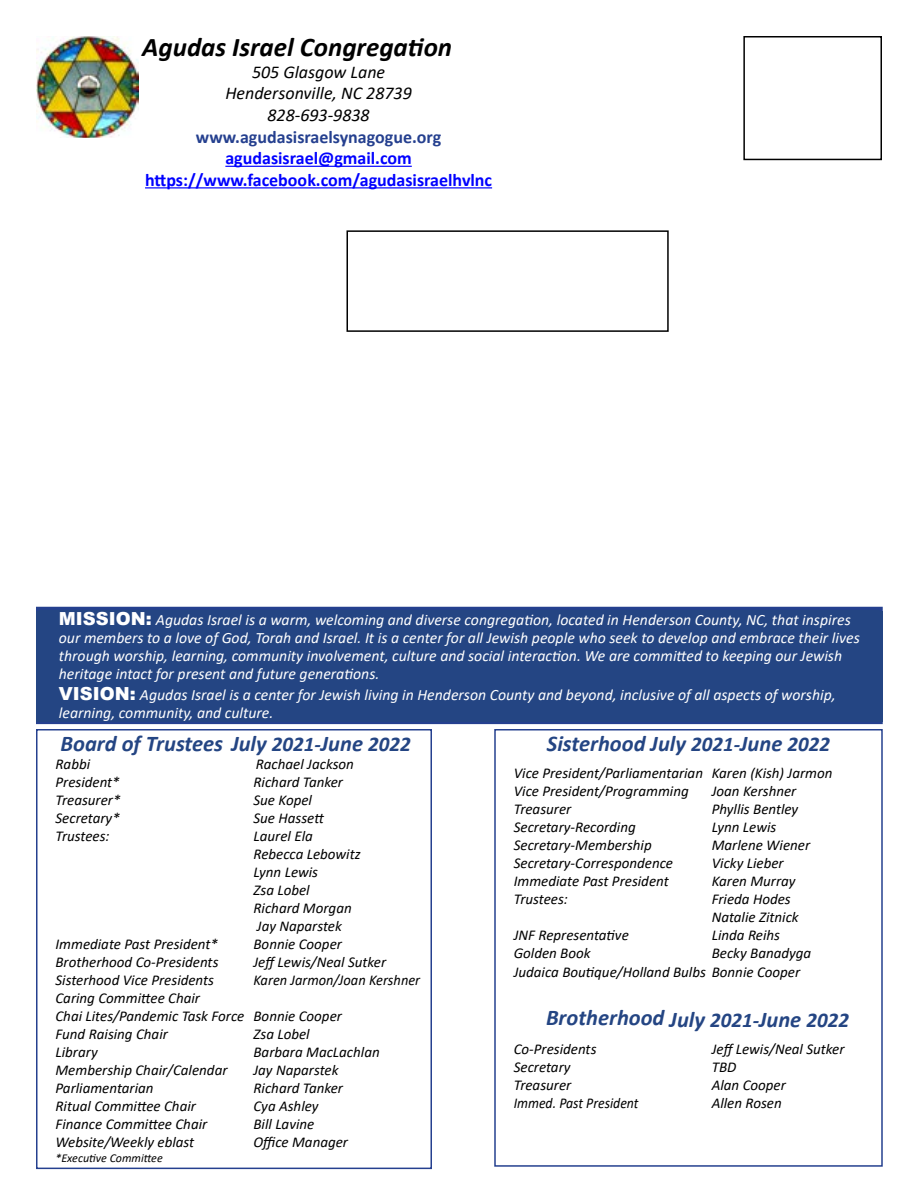
<style>
.page{position:relative;width:918px;height:1188px;background:#fff}
.page>*{position:absolute;margin:0;border:0;box-sizing:border-box;transform-origin:0 0}
.t1{font:italic 700 27px "Calibri";color:#000}
.t2{font:italic 700 22.5px "Calibri";color:#244583}
.t3{font:700 18px/21.6px "Calibri";color:#00f;text-align:center}
.t4{font:italic 18px/21.6px "Calibri";color:#000;text-align:center}
.t5{font:700 18px "Calibri";color:#25408f}
.t6{font:italic 15.75px/18px "Calibri";color:#fff}
.t7{font:italic 15px/18px "Calibri";color:#000}
.t8{font:italic 15px "Calibri";color:#000;scale:.96 1}
.t9{font:italic 15px "Calibri";color:#000;scale:.92 1}
.t10{font:italic 12px "Calibri";color:#000}
.s1{font-family:"Arial";font-weight:900;font-style:normal;font-size:18px}
.s2{font-size:21px}
</style>
<div class="page">
<img style="left:36px;top:36px;width:102px;height:101px">
<hr style="left:225px;top:166px;width:187px;height:1px;background:#00f">
<hr style="left:145px;top:187px;width:347px;height:1px;background:#00f">
<div style="left:743px;top:36px;width:139px;height:124px;border:2px solid #000"></div>
<div style="left:346px;top:230px;width:323px;height:102px;border:2px solid #000"></div>
<div style="left:494px;top:729px;width:389px;height:438px;border:2px solid #25408f"></div>
<div style="left:36px;top:607px;width:847px;height:117px;background:#25408f;border:3px solid #25408f"></div>
<div style="left:36px;top:611px;width:847px;height:111px;background:#244583"></div>
<div style="left:36px;top:729px;width:396px;height:440px;border:2px solid #25408f"></div>
<h1 class="t1" style="left:142px;top:28px;width:311px">Agudas Israel Congregation</h1>
<p class="t4" style="left:225px;top:60px;width:188px">505 Glasgow Lane<br>Hendersonville, NC 28739<br>828-693-9838</p>
<p class="t5" style="left:196px;top:124px;width:247px">www.agudasisraelsynagogue.org</p>
<p class="t3" style="left:145px;top:147px;width:349px">agudasisrael@gmail.com https://www.facebook.com/agudasisraelhvlnc</p>
<p class="t6" style="left:59px;top:610px;width:802px"><span class="s1">MISSION:</span> Agudas Israel is a warm, welcoming and diverse congregation, located in Henderson County, NC, that inspires our members to a love of God, Torah and Israel. It is a center for all Jewish people who seek to develop and embrace their lives through worship, learning, community involvement, culture and social interaction. We are committed to keeping our Jewish heritage intact for present and future generations.</p>
<p class="t6" style="left:59px;top:685px;width:778px"><span class="s1">VISION:</span> Agudas Israel is a center for Jewish living in Henderson County and beyond, inclusive of all aspects of worship, learning, community, and culture.</p>
<h2 class="t2" style="left:61px;top:727px;width:352px">Board of Trustees July <span class="s2">2021-</span>June <span class="s2">2022</span></h2>
<p class="t7" style="left:56px;top:754px;width:36px">Rabbi</p>
<p class="t7" style="left:256px;top:754px;width:100px">Rachael Jackson</p>
<p class="t7" style="left:56px;top:772px;width:66px">President*</p>
<p class="t7" style="left:254px;top:772px;width:91px">Richard Tanker</p>
<p class="t7" style="left:56px;top:790px;width:67px">Treasurer*</p>
<p class="t7" style="left:254px;top:790px;width:60px">Sue Kopel</p>
<p class="t7" style="left:56px;top:808px;width:66px">Secretary*</p>
<p class="t7" style="left:254px;top:808px;width:72px">Sue Hassett</p>
<p class="t7" style="left:56px;top:826px;width:56px">Trustees:</p>
<p class="t7" style="left:254px;top:826px;width:109px">Laurel Ela<br>Rebecca Lebowitz<br>Lynn Lewis<br>Zsa Lobel<br>Richard Morgan<br>Jay Naparstek</p>
<p class="t7" style="left:56px;top:934px;width:164px">Immediate Past President*</p>
<p class="t7" style="left:254px;top:934px;width:90px">Bonnie Cooper</p>
<p class="t7" style="left:56px;top:952px;width:165px">Brotherhood Co-Presidents</p>
<p class="t7" style="left:254px;top:952px;width:134px">Jeff Lewis/Neal Sutker</p>
<p class="t7" style="left:56px;top:970px;width:160px">Sisterhood Vice Presidents</p>
<p class="t8" style="left:254px;top:969px;width:175px">Karen Jarmon/Joan Kershner</p>
<p class="t7" style="left:56px;top:988px;width:288px">Caring Committee Chair<br>Chai Lites/Pandemic Task Force Bonnie Cooper<br>Fund Raising Chair</p>
<p class="t7" style="left:254px;top:1024px;width:58px">Zsa Lobel</p>
<p class="t7" style="left:56px;top:1042px;width:44px">Library</p>
<p class="t7" style="left:254px;top:1042px;width:128px">Barbara MacLachlan</p>
<p class="t7" style="left:56px;top:1060px;width:174px">Membership Chair/Calendar</p>
<p class="t7" style="left:254px;top:1060px;width:87px">Jay Naparstek</p>
<p class="t7" style="left:56px;top:1078px;width:100px">Parliamentarian</p>
<p class="t7" style="left:254px;top:1078px;width:91px">Richard Tanker</p>
<p class="t7" style="left:56px;top:1096px;width:142px">Ritual Committee Chair</p>
<p class="t7" style="left:254px;top:1096px;width:67px">Cya Ashley</p>
<p class="t7" style="left:56px;top:1114px;width:153px">Finance Committee Chair</p>
<p class="t7" style="left:254px;top:1114px;width:62px">Bill Lavine</p>
<p class="t7" style="left:56px;top:1132px;width:140px">Website/Weekly eblast</p>
<p class="t7" style="left:254px;top:1132px;width:96px">Office Manager</p>
<p class="t10" style="left:56px;top:1149px;width:109px">*Executive Committee</p>
<h2 class="t2" style="left:547px;top:727px;width:285px">Sisterhood July <span class="s2">2021-</span>June <span class="s2">2022</span></h2>
<p class="t7" style="left:514px;top:763px;width:320px">Vice President/Parliamentarian Karen (Kish) Jarmon<br>Vice President/Programming</p>
<p class="t7" style="left:712px;top:781px;width:86px">Joan Kershner</p>
<p class="t7" style="left:514px;top:799px;width:59px">Treasurer</p>
<p class="t7" style="left:712px;top:799px;width:88px">Phyllis Bentley</p>
<p class="t7" style="left:514px;top:817px;width:124px">Secretary-Recording</p>
<p class="t7" style="left:712px;top:817px;width:66px">Lynn Lewis</p>
<p class="t7" style="left:514px;top:835px;width:140px">Secretary-Membership</p>
<p class="t7" style="left:712px;top:835px;width:100px">Marlene Wiener</p>
<p class="t7" style="left:514px;top:853px;width:161px">Secretary-Correspondence</p>
<p class="t7" style="left:712px;top:853px;width:74px">Vicky Lieber</p>
<p class="t7" style="left:514px;top:871px;width:157px">Immediate Past President</p>
<p class="t7" style="left:712px;top:871px;width:85px">Karen Murray</p>
<p class="t7" style="left:514px;top:889px;width:56px">Trustees:</p>
<p class="t7" style="left:712px;top:889px;width:89px">Frieda Hodes<br>Natalie Zitnick</p>
<p class="t7" style="left:514px;top:925px;width:117px">JNF Representative</p>
<p class="t7" style="left:712px;top:925px;width:70px">Linda Reihs</p>
<p class="t7" style="left:514px;top:943px;width:78px">Golden Book</p>
<p class="t7" style="left:514px;top:942px;width:299px;line-height:19.5px;text-indent:198px">Becky Banadyga<br>Judaica Boutique/Holland Bulbs Bonnie Cooper</p>
<h2 class="t2" style="left:546px;top:1002px;width:305px">Brotherhood July <span class="s2">2021-</span>June <span class="s2">2022</span></h2>
<p class="t7" style="left:514px;top:1039px;width:84px">Co-Presidents</p>
<p class="t7" style="left:712px;top:1039px;width:134px">Jeff Lewis/Neal Sutker</p>
<p class="t7" style="left:514px;top:1057px;width:58px">Secretary</p>
<p class="t7" style="left:712px;top:1057px;width:26px">TBD</p>
<p class="t7" style="left:514px;top:1075px;width:59px">Treasurer</p>
<p class="t7" style="left:712px;top:1075px;width:76px">Alan Cooper</p>
<p class="t9" style="left:514px;top:1092px;width:137px">Immed. Past President</p>
<p class="t7" style="left:712px;top:1093px;width:72px">Allen Rosen</p>
</div>
